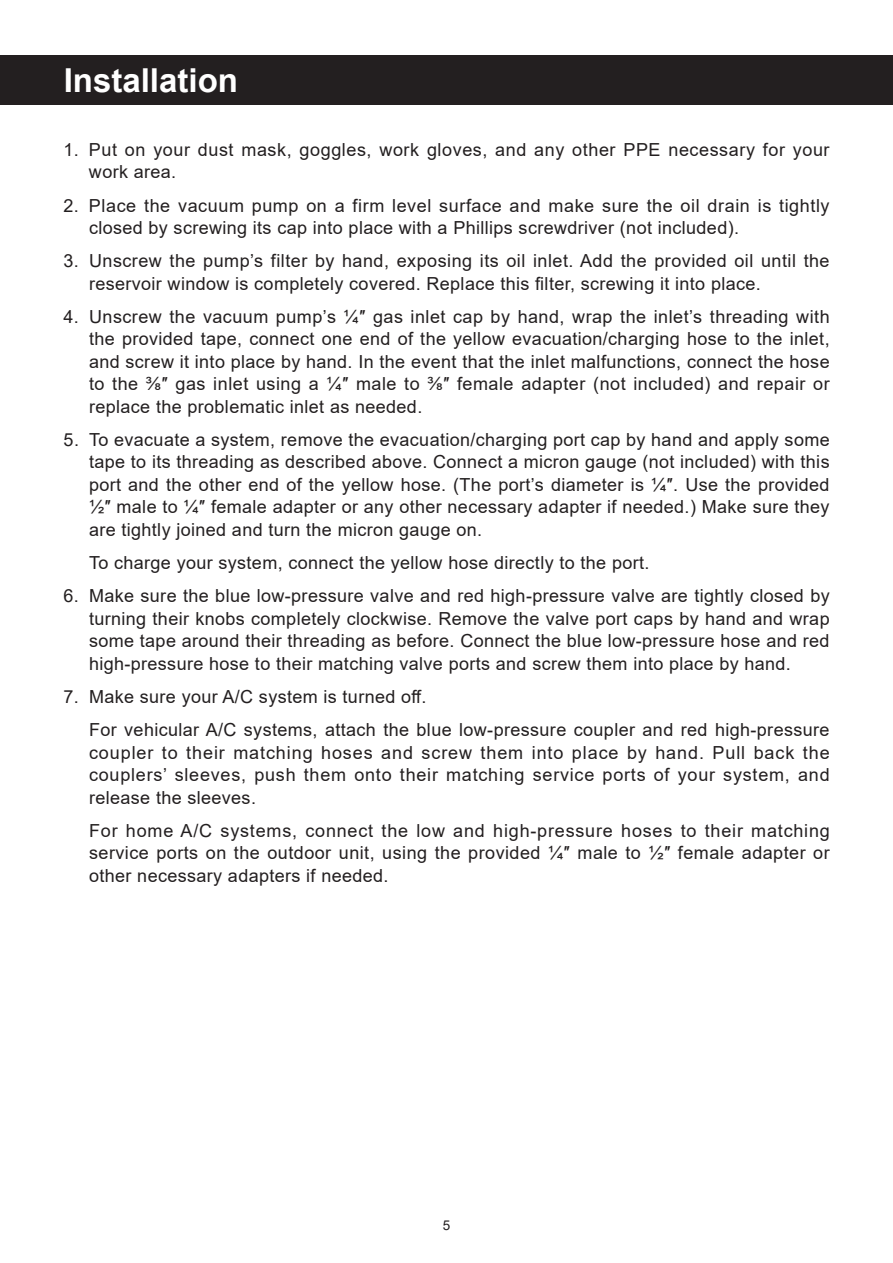
<style>
.page{position:relative;width:893px;height:1263px;background:#fff}
.page>*{position:absolute;margin:0;border:0;box-sizing:border-box;transform-origin:0 0}
.t1{font:700 33px "Arial";color:#fff}
.t2{font:18px/22.5px "Arial";letter-spacing:.02em;color:#231f20;text-align:justify}
.t3{font:13.5px "Arial";color:#231f20}
</style>
<div class="page">
<div style="left:0;top:55px;width:893px;height:50px;background:#231f20"></div>
<h1 class="t1" style="left:64px;top:57px;width:176px">Installation</h1>
<p class="t2" style="left:89px;top:138px;width:742px;text-indent:-26px">1. Put on your dust mask, goggles, work gloves, and any other PPE necessary for your work area.</p>
<p class="t2" style="left:89px;top:194px;width:742px;text-indent:-26px">2. Place the vacuum pump on a firm level surface and make sure the oil drain is tightly closed by screwing its cap into place with a Phillips screwdriver (not included).</p>
<p class="t2" style="left:89px;top:249px;width:742px;text-indent:-26px">3. Unscrew the pump’s filter by hand, exposing its oil inlet. Add the provided oil until the reservoir window is completely covered. Replace this filter, screwing it into place.</p>
<p class="t2" style="left:89px;top:305px;width:742px;text-indent:-26px">4. Unscrew the vacuum pump’s ¼″ gas inlet cap by hand, wrap the inlet’s threading with the provided tape, connect one end of the yellow evacuation/charging hose to the inlet, and screw it into place by hand. In the event that the inlet malfunctions, connect the hose to the ⅜″ gas inlet using a ¼″ male to ⅜″ female adapter (not included) and repair or replace the problematic inlet as needed.</p>
<p class="t2" style="left:89px;top:428px;width:742px;text-indent:-25px">5. To evacuate a system, remove the evacuation/charging port cap by hand and apply some tape to its threading as described above. Connect a micron gauge (not included) with this port and the other end of the yellow hose. (The port’s diameter is ¼″. Use the provided ½″ male to ¼″ female adapter or any other necessary adapter if needed.) Make sure they are tightly joined and turn the micron gauge on.</p>
<p class="t2" style="left:89px;top:551px;width:562px">To charge your system, connect the yellow hose directly to the port.</p>
<p class="t2" style="left:89px;top:585px;width:742px;text-indent:-26px">6. Make sure the blue low-pressure valve and red high-pressure valve are tightly closed by turning their knobs completely clockwise. Remove the valve port caps by hand and wrap some tape around their threading as before. Connect the blue low-pressure hose and red high-pressure hose to their matching valve ports and screw them into place by hand.</p>
<p class="t2" style="left:89px;top:680px;width:742px;line-height:33.2px;text-indent:-26px">7. Make sure your A/C system is turned off.<br>For vehicular A/C systems, attach the blue low-pressure coupler and red high-pressure</p>
<p class="t2" style="left:89px;top:741px;width:742px">coupler to their matching hoses and screw them into place by hand. Pull back the couplers’ sleeves, push them onto their matching service ports of your system, and release the sleeves.</p>
<p class="t2" style="left:89px;top:819px;width:742px">For home A/C systems, connect the low and high-pressure hoses to their matching service ports on the outdoor unit, using the provided ¼″ male to ½″ female adapter or other necessary adapters if needed.</p>
<p class="t3" style="left:443px;top:1216px;width:9px">5</p>
</div>
